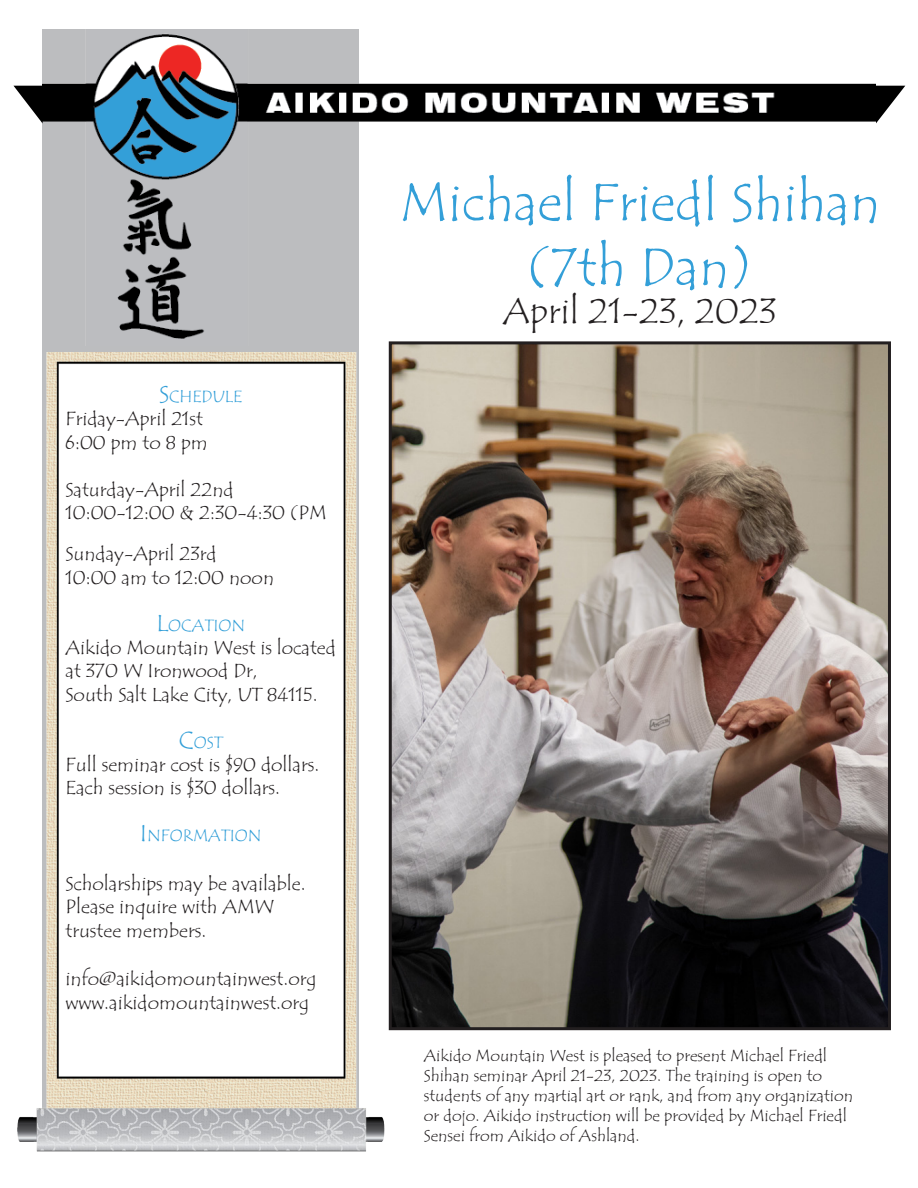
<style>
.page{position:relative;width:918px;height:1188px;background:#fff}
.page>*{position:absolute;margin:0;border:0;box-sizing:border-box;transform-origin:0 0}
.t1{font:54px/64.8px "Tempus Sans ITC";color:#339fd8;text-align:center}
.t2{font:36px "Tempus Sans ITC";color:#231f20}
.t3{font:19.5px/23.4px "Tempus Sans ITC";color:#231f20}
.t4{font:16.8px "Tempus Sans ITC";color:#339fd8}
.t5{font:16.5px/19.8px "Tempus Sans ITC";color:#231f20}
.s1{font-size:24px}
</style>
<div class="page">
<img style="left:43px;top:29px;width:833px;height:317px">
<svg style="left:13px;top:86px;width:30px;height:38px"></svg>
<svg style="left:876px;top:86px;width:29px;height:37px"></svg>
<img style="left:393px;top:345px;width:494px;height:681px">
<img style="left:17px;top:353px;width:389px;height:799px">
<p class="t4" style="left:159px;top:386px;width:85px"><span class="s1">S</span>CHEDULE</p>
<p class="t3" style="left:66px;top:408px;width:144px">Friday-April 21st<br>6:00 pm to 8 pm</p>
<p class="t3" style="left:66px;top:478px;width:170px">Saturday-April 22nd</p>
<p class="t3" style="left:66px;top:501px;width:263px">10:00-12:00 &amp; 2:30-4:30 (PM</p>
<p class="t3" style="left:66px;top:543px;width:210px">Sunday-April 23rd<br>10:00 am to 12:00 noon</p>
<p class="t4" style="left:156px;top:614px;width:90px"><span class="s1">L</span>OCATION</p>
<p class="t3" style="left:66px;top:636px;width:272px">Aikido Mountain West is located at 370 W Ironwood Dr,<br>South Salt Lake City, UT 84115.</p>
<p class="t4" style="left:179px;top:731px;width:45px"><span class="s1">C</span>OST</p>
<p class="t3" style="left:66px;top:753px;width:255px">Full seminar cost is $90 dollars.<br>Each session is $30 dollars.</p>
<p class="t4" style="left:140px;top:825px;width:123px"><span class="s1">I</span> NFORMATION</p>
<p class="t3" style="left:66px;top:872px;width:242px">Scholarships may be available.<br>Please inquire with AMW trustee members.</p>
<p class="t3" style="left:66px;top:967px;width:252px">info@aikidomountainwest.org</p>
<p class="t3" style="left:66px;top:991px;width:245px">www.aikidomountainwest.org</p>
<p class="t1" style="left:399px;top:171px;width:482px">Michael Friedl Shihan (7th Dan)</p>
<p class="t2" style="left:503px;top:288px;width:275px">April 21-23, 2023</p>
<p class="t5" style="left:424px;top:1046px;width:431px">Aikido Mountain West is pleased to present Michael Friedl Shihan seminar April 21-23, 2023. The training is open to students of any martial art or rank, and from any organization or dojo. Aikido instruction will be provided by Michael Friedl Sensei from Aikido of Ashland.</p>
</div>
